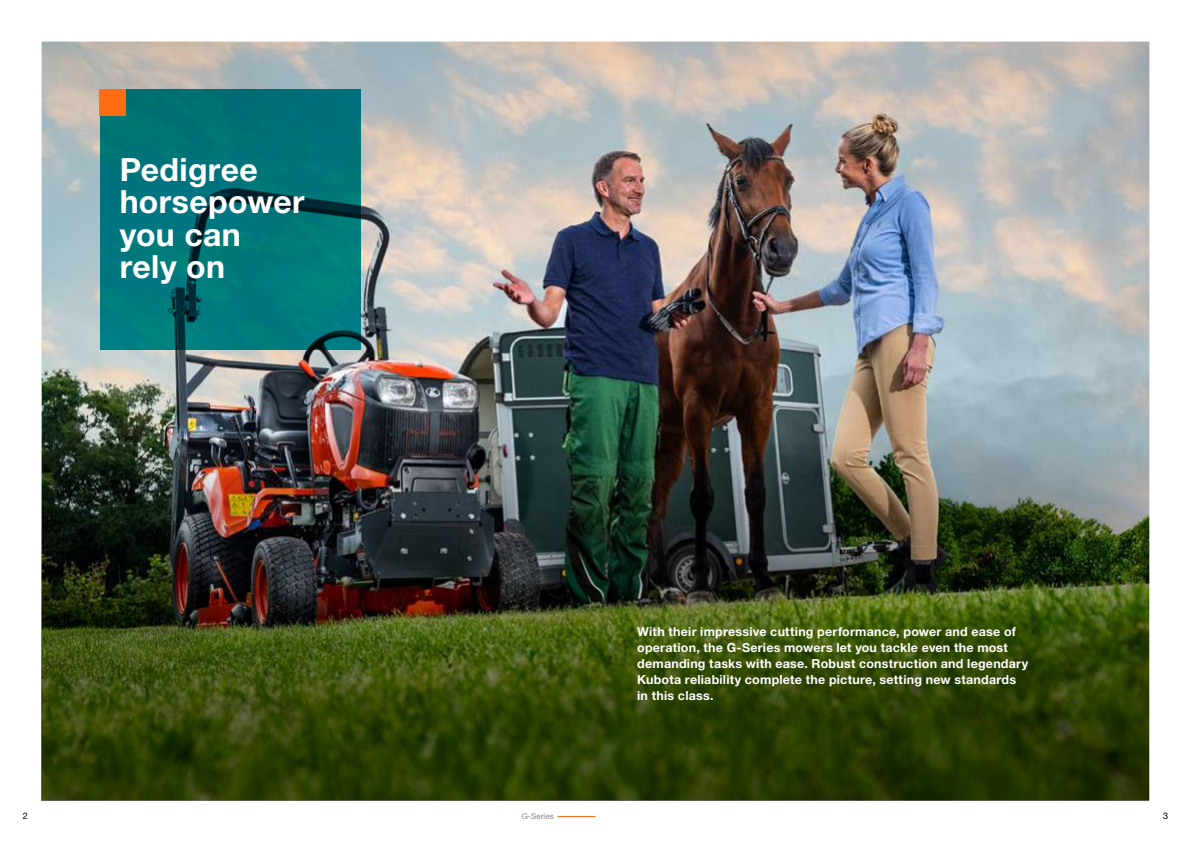
<style>
.page{position:relative;width:1191px;height:842px;background:#fff}
.page>*{position:absolute;margin:0;border:0;box-sizing:border-box;transform-origin:0 0}
.t1{font:700 32px/32px "Helvetica Neue LT Pro";letter-spacing:.01em;color:#fff}
.t2{font:700 12.5px/16px "Helvetica Neue LT Pro";letter-spacing:.015em;color:#fff}
.t3{font:9px "Helvetica Neue LT Pro";color:#000}
.t4{font:8px "Helvetica Neue LT Pro";letter-spacing:.01em;color:#878786}
</style>
<div class="page">
<hr style="left:557px;top:816px;width:38px;height:1px;background:#ff6c11">
<img style="left:42px;top:42px;width:1107px;height:402px">
<img style="left:42px;top:444px;width:1107px;height:356px">
<svg style="left:100px;top:89px;width:261px;height:261px;fill:#00767b"></svg>
<div style="left:100px;top:89px;width:26px;height:26px;background:#ff6c11"></div>
<h1 class="t1" style="left:120px;top:153px;width:186px">Pedigree horsepower you can rely on</h1>
<p class="t2" style="left:637px;top:624px;width:392px">With their impressive cutting performance, power and ease of operation, the G-Series mowers let you tackle even the most demanding tasks with ease. Robust construction and legendary Kubota reliability complete the picture, setting new standards in this class.</p>
<p class="t3" style="left:23px;top:810px;width:7px">2</p>
<p class="t4" style="left:522px;top:811px;width:33px">G-Series</p>
<p class="t3" style="left:1163px;top:810px;width:7px">3</p>
</div>
